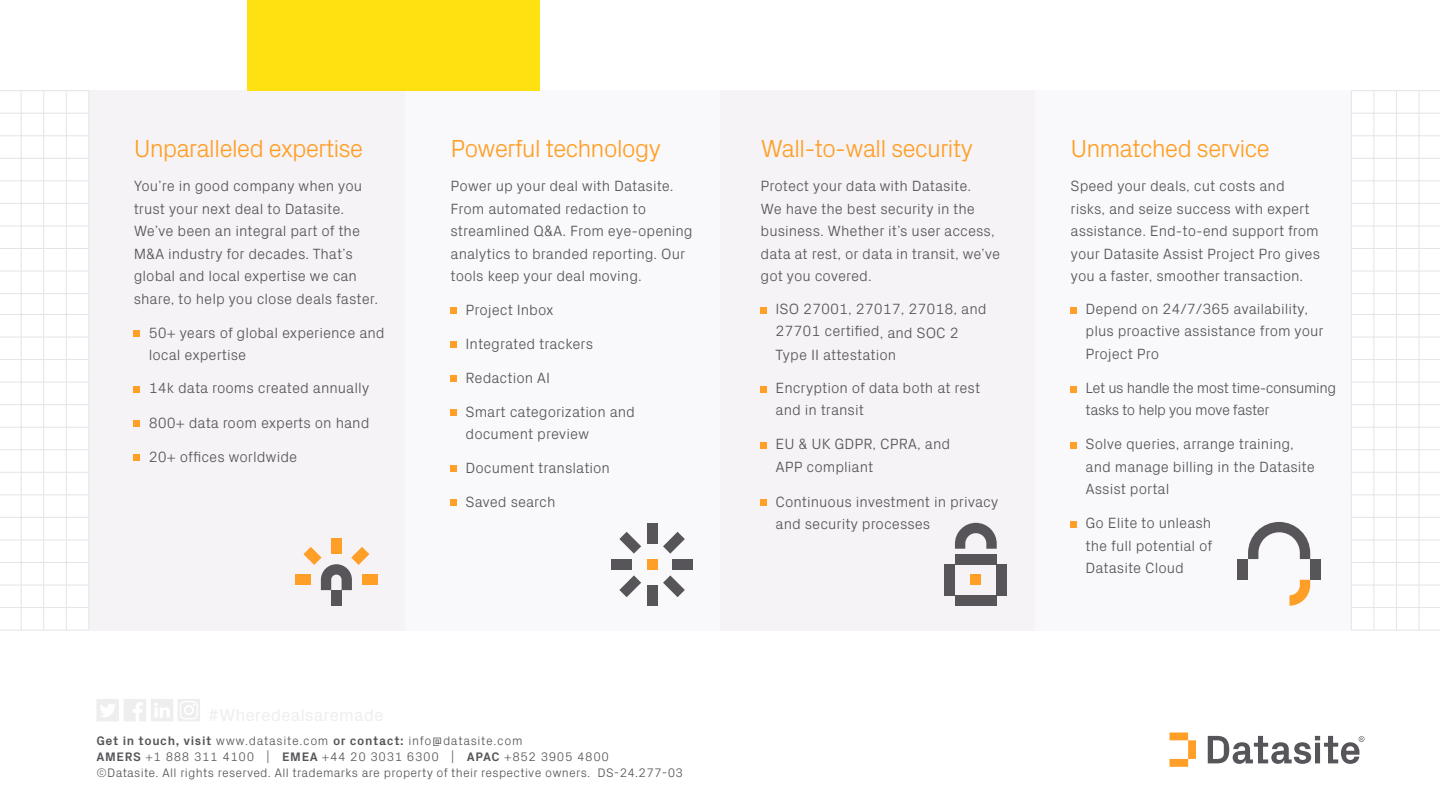
<style>
.page{position:relative;width:1440px;height:810px;background:#fff}
.page>*{position:absolute;margin:0;border:0;box-sizing:border-box;transform-origin:0 0}
.t1{font:300 25.05px "Px Grotesk";letter-spacing:-.04em;color:#ff9f27}
.t2{font:300 15px/22.6px "Px Grotesk";color:#575559}
.t3{font:300 15px/22.6px "Px Grotesk";letter-spacing:-.03em;color:#575559}
.t4{font:300 12.52px/16.3px "Px Grotesk";letter-spacing:.02em;color:#575559}
.s1{font-weight:700}
</style>
<div class="page">
<div style="left:1035px;top:90px;width:316px;height:540px;background:#f9f8fa"></div>
<div style="left:1238px;top:559px;width:10px;height:21px;background:#575559"></div>
<div style="left:1310px;top:559px;width:11px;height:21px;background:#575559"></div>
<svg style="left:1248px;top:522px;width:62px;height:37px"></svg>
<svg style="left:1289px;top:580px;width:21px;height:26px"></svg>
<div style="left:1071px;top:307px;width:6px;height:7px;background:#ff9f27"></div>
<div style="left:1071px;top:386px;width:6px;height:7px;background:#ff9f27"></div>
<svg style="left:1071px;top:443px;width:6px;height:6px"></svg>
<svg style="left:1071px;top:522px;width:6px;height:6px"></svg>
<div style="left:719px;top:90px;width:316px;height:540px;background:#f5f3f6"></div>
<div style="left:955px;top:554px;width:42px;height:10px;background:#575559"></div>
<div style="left:945px;top:564px;width:10px;height:31px;background:#575559"></div>
<div style="left:997px;top:564px;width:10px;height:31px;background:#575559"></div>
<div style="left:955px;top:595px;width:42px;height:11px;background:#575559"></div>
<svg style="left:955px;top:523px;width:42px;height:26px"></svg>
<div style="left:971px;top:575px;width:10px;height:10px;background:#ff9f27"></div>
<div style="left:761px;top:307px;width:6px;height:7px;background:#ff9f27"></div>
<div style="left:761px;top:386px;width:6px;height:7px;background:#ff9f27"></div>
<svg style="left:761px;top:443px;width:6px;height:6px"></svg>
<svg style="left:761px;top:499px;width:6px;height:6px"></svg>
<div style="left:404px;top:90px;width:315px;height:540px;background:#f9f8fa"></div>
<div style="left:647px;top:523px;width:10px;height:21px;background:#575559"></div>
<svg style="left:619px;top:532px;width:22px;height:22px"></svg>
<div style="left:611px;top:559px;width:21px;height:11px;background:#575559"></div>
<svg style="left:619px;top:575px;width:22px;height:22px"></svg>
<div style="left:647px;top:585px;width:10px;height:21px;background:#575559"></div>
<svg style="left:663px;top:575px;width:22px;height:22px"></svg>
<div style="left:673px;top:559px;width:20px;height:11px;background:#575559"></div>
<svg style="left:663px;top:532px;width:22px;height:22px"></svg>
<div style="left:647px;top:559px;width:10px;height:11px;background:#ff9f27"></div>
<div style="left:451px;top:307px;width:6px;height:7px;background:#ff9f27"></div>
<div style="left:451px;top:341px;width:6px;height:7px;background:#ff9f27"></div>
<svg style="left:451px;top:375px;width:6px;height:6px"></svg>
<svg style="left:451px;top:409px;width:6px;height:6px"></svg>
<div style="left:451px;top:465px;width:6px;height:7px;background:#ff9f27"></div>
<svg style="left:451px;top:499px;width:6px;height:6px"></svg>
<div style="left:89px;top:90px;width:316px;height:540px;background:#f5f3f6"></div>
<svg style="left:134px;top:330px;width:6px;height:6px"></svg>
<div style="left:134px;top:386px;width:6px;height:7px;background:#ff9f27"></div>
<div style="left:134px;top:420px;width:6px;height:7px;background:#ff9f27"></div>
<svg style="left:134px;top:454px;width:6px;height:6px"></svg>
<div style="left:331px;top:590px;width:11px;height:16px;background:#575559"></div>
<div style="left:331px;top:538px;width:11px;height:16px;background:#ff9f27"></div>
<div style="left:295px;top:575px;width:16px;height:10px;background:#ff9f27"></div>
<div style="left:362px;top:575px;width:16px;height:10px;background:#ff9f27"></div>
<svg style="left:303px;top:547px;width:66px;height:43px"></svg>
<svg style="left:97px;top:699px;width:103px;height:22px"></svg>
<svg style="left:1170px;top:733px;width:26px;height:34px"></svg>
<svg style="left:1208px;top:736px;width:156px;height:28px"></svg>
<svg style="left:0;top:91px;width:90px;height:540px"></svg>
<svg style="left:1351px;top:91px;width:89px;height:540px"></svg>
<div style="left:247px;top:0;width:293px;height:90px;background:#ffe010"></div>
<p class="t1" style="left:134px;top:131px;width:231px">Unparalleled expertise</p>
<p class="t2" style="left:134px;top:173px;width:246px">You’re in good company when you trust your next deal to Datasite.<br>We’ve been an integral part of the M&amp;A industry for decades. That’s global and local expertise we can share, to help you close deals faster.</p>
<p class="t2" style="left:149px;top:320px;width:237px">50+ years of global experience and local expertise</p>
<p class="t2" style="left:149px;top:375px;width:222px">14k data rooms created annually</p>
<p class="t2" style="left:149px;top:410px;width:222px">800+ data room experts on hand</p>
<p class="t2" style="left:149px;top:444px;width:150px">20+ offices worldwide</p>
<p class="t1" style="left:451px;top:131px;width:212px">Powerful technology</p>
<p class="t2" style="left:451px;top:173px;width:244px">Power up your deal with Datasite.<br>From automated redaction to streamlined Q&amp;A. From eye-opening analytics to branded reporting. Our tools keep your deal moving.</p>
<p class="t2" style="left:466px;top:297px;width:90px">Project Inbox</p>
<p class="t2" style="left:466px;top:331px;width:129px">Integrated trackers</p>
<p class="t2" style="left:466px;top:365px;width:86px">Redaction AI</p>
<p class="t2" style="left:466px;top:399px;width:171px">Smart categorization and document preview</p>
<p class="t2" style="left:466px;top:455px;width:146px">Document translation</p>
<p class="t2" style="left:466px;top:489px;width:92px">Saved search</p>
<p class="t1" style="left:761px;top:131px;width:214px">Wall-to-wall security</p>
<p class="t2" style="left:761px;top:173px;width:241px">Protect your data with Datasite.<br>We have the best security in the business. Whether it’s user access, data at rest, or data in transit, we’ve got you covered.</p>
<p class="t2" style="left:776px;top:296px;width:213px;line-height:23.2px">ISO 27001, 27017, 27018, and<br>27701 certified, and SOC 2<br>Type II attestation</p>
<p class="t2" style="left:776px;top:375px;width:206px">Encryption of data both at rest and in transit</p>
<p class="t2" style="left:776px;top:431px;width:176px">EU &amp; UK GDPR, CPRA, and<br>APP compliant</p>
<p class="t2" style="left:776px;top:489px;width:224px">Continuous investment in privacy and security processes</p>
<p class="t4" style="left:96px;top:731px;width:588px"><span class="s1">Get in touch, visit</span> www.datasite.com <span class="s1">or contact:</span> info@datasite.com<br><span class="s1">AMERS</span> +1 888 311 4100 | <span class="s1">EMEA</span> +44 20 3031 6300 | <span class="s1">APAC</span> +852 3905 4800<br>©Datasite. All rights reserved. All trademarks are property of their respective owners. DS-24.277-03</p>
<p class="t1" style="left:1071px;top:131px;width:201px">Unmatched service</p>
<p class="t2" style="left:1071px;top:173px;width:251px">Speed your deals, cut costs and risks, and seize success with expert assistance. End-to-end support from your Datasite Assist Project Pro gives you a faster, smoother transaction.</p>
<p class="t2" style="left:1086px;top:296px;width:240px">Depend on 24/7/365 availability, plus proactive assistance from your<br>Project Pro</p>
<p class="t3" style="left:1086px;top:375px;width:252px">Let us handle the most time-consuming tasks to help you move faster</p>
<p class="t2" style="left:1086px;top:431px;width:231px">Solve queries, arrange training, and manage billing in the Datasite<br>Assist portal</p>
<p class="t2" style="left:1086px;top:510px;width:128px;text-align:justify">Go Elite to unleash the full potential of Datasite Cloud</p>
</div>
